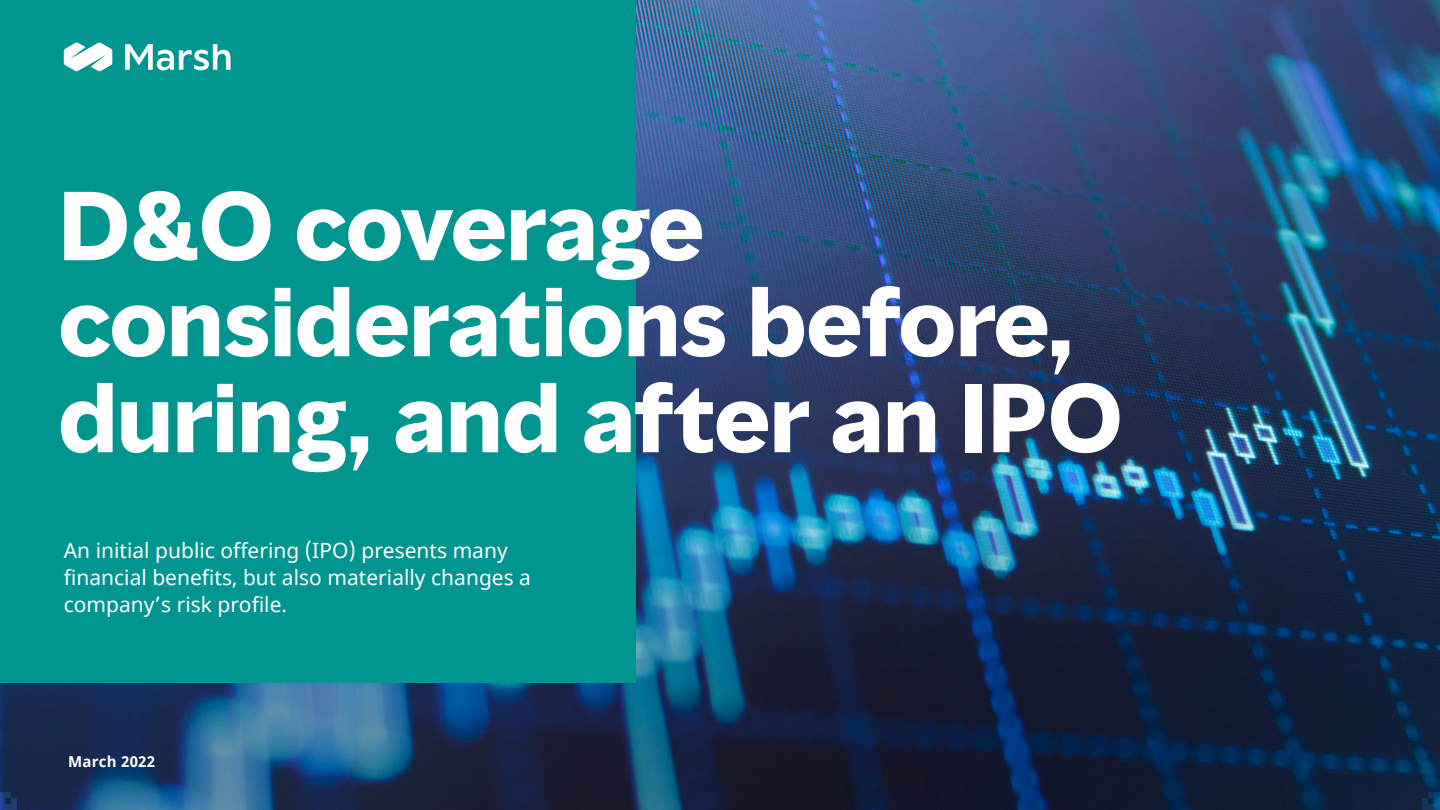
<style>
.page{position:relative;width:1440px;height:810px;background:#fff}
.page>*{position:absolute;margin:0;border:0;box-sizing:border-box;transform-origin:0 0}
.Cover_Heading_1_Whit{font:700 90px/96px "MMC Display";color:#fff}
.Cover_Heading_2_Whit{font:21px/27px "Noto Sans";color:#fff}
.Cover_Heading_3_Whit{font:700 15px "Noto Sans";letter-spacing:.02em;color:#fff}
</style>
<div class="page">
<img style="left:635px;top:0;width:804px;height:43px">
<img style="left:0;top:43px;width:1439px;height:767px">
<div style="left:0;top:0;width:635px;height:683px;background:#00968f"></div>
<svg style="left:125px;top:44px;width:105px;height:26px"></svg>
<svg style="left:64px;top:42px;width:48px;height:29px"></svg>
<p class="Cover_Heading_1_Whit" style="left:58px;top:180px;width:1065px">D&amp;O coverage considerations before, during, and after an IPO</p>
<p class="Cover_Heading_2_Whit" style="left:64px;top:538px;width:469px">An initial public offering (IPO) presents many financial benefits, but also materially changes a company’s risk profile.</p>
<p class="Cover_Heading_3_Whit" style="left:68px;top:751px;width:89px">March 2022</p>
</div>
